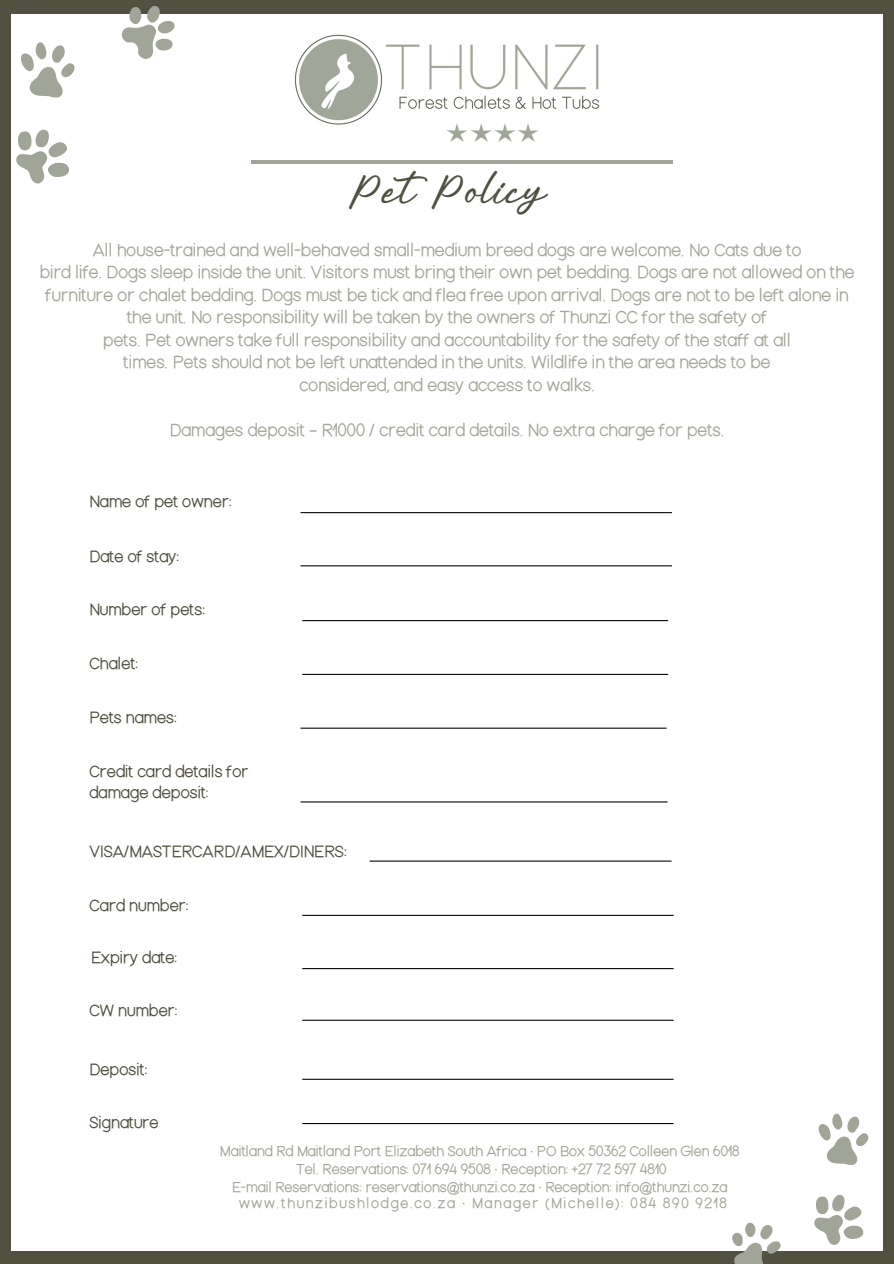
<style>
.page{position:relative;width:894px;height:1264px;background:#fff}
.page>*{position:absolute;margin:0;border:0;box-sizing:border-box;transform-origin:0 0}
.t1{font:31.5px "Alisha";color:#515041}
.t2{font:100 16.5px/22.5px "Nordica";color:#a0a597;text-align:center}
.t3{font:100 15.45px/21.5px "Nordica";color:#515041}
.t4{font:100 13.5px/18px "Nordica";color:#a0a597;text-align:center}
.t5{font:100 13.5px "Nordica";letter-spacing:.12em;color:#a0a597}
.s1{font-family:"Noto Sans Gurmukhi";font-weight:400}
.s2{font-family:"Liberation Serif";font-weight:400}
</style>
<div class="page">
<div style="left:0;top:0;width:893px;height:1263px;background:#515041"></div>
<div style="left:12px;top:14px;width:870px;height:1236px;background:#fff"></div>
<hr style="left:300px;top:512px;width:371px;height:1px;background:#000">
<hr style="left:300px;top:565px;width:371px;height:1px;background:#000">
<hr style="left:302px;top:620px;width:366px;height:1px;background:#000">
<hr style="left:302px;top:674px;width:366px;height:1px;background:#000">
<hr style="left:300px;top:727px;width:366px;height:1px;background:#000">
<hr style="left:300px;top:801px;width:367px;height:1px;background:#000">
<hr style="left:369px;top:860px;width:302px;height:1px;background:#000">
<hr style="left:302px;top:914px;width:371px;height:1px;background:#000">
<hr style="left:302px;top:968px;width:371px;height:1px;background:#000">
<hr style="left:302px;top:1019px;width:371px;height:1px;background:#000">
<hr style="left:302px;top:1078px;width:371px;height:1px;background:#000">
<hr style="left:302px;top:1122px;width:371px;height:2px;background:#000">
<svg style="left:814px;top:1195px;width:49px;height:49px"></svg>
<svg style="left:818px;top:1113px;width:51px;height:52px"></svg>
<svg style="left:731px;top:1222px;width:52px;height:41px"></svg>
<svg style="left:16px;top:129px;width:53px;height:54px"></svg>
<svg style="left:121px;top:6px;width:54px;height:53px"></svg>
<svg style="left:20px;top:42px;width:55px;height:56px"></svg>
<hr style="left:251px;top:160px;width:421px;height:4px;background:#a0a597">
<img style="left:295px;top:34px;width:305px;height:108px">
<h1 class="t1" style="left:347px;top:170px;width:201px">PetPolicy</h1>
<p class="t2" style="left:40px;top:240px;width:816px">All house-trained and well-behaved small-medium breed dogs are welcome. No Cats due to<br>bird life. Dogs sleep inside the unit. Visitors must bring their own pet bedding. Dogs are not allowed on the furniture or chalet bedding. Dogs must be tick and flea free upon arrival. Dogs are not to be left alone in the unit. No responsibility will be taken by the owners of Thunzi CC for the safety of<br>pets. Pet owners take full responsibility and accountability for the safety of the staff at all<br>times. Pets should not be left unattended in the units. Wildlife in the area needs to be<br>considered, and easy access to walks.</p>
<p class="t2" style="left:170px;top:420px;width:556px">Damages deposit <span class="s1">–</span> R1000 / credit card details. No extra charge for pets.</p>
<p class="t3" style="left:89px;top:492px;width:144px">Name of pet owner:</p>
<p class="t3" style="left:89px;top:546px;width:92px">Date of stay:</p>
<p class="t3" style="left:89px;top:600px;width:117px">Number of pets:</p>
<p class="t3" style="left:89px;top:654px;width:51px">Chalet:</p>
<p class="t3" style="left:89px;top:708px;width:89px">Pets names:</p>
<p class="t3" style="left:89px;top:761px;width:161px">Credit card details for damage deposit:</p>
<p class="t3" style="left:89px;top:842px;width:259px">VISA/MASTERCARD/AMEX/DINERS:</p>
<p class="t3" style="left:89px;top:895px;width:101px">Card number:</p>
<p class="t3" style="left:91px;top:948px;width:88px">Expiry date:</p>
<p class="t3" style="left:89px;top:1001px;width:90px">CW number:</p>
<p class="t3" style="left:89px;top:1060px;width:60px">Deposit:</p>
<p class="t3" style="left:89px;top:1112px;width:71px">Signature</p>
<p class="t4" style="left:220px;top:1143px;width:521px">Maitland Rd Maitland Port Elizabeth South Africa <span class="s2">∙</span> PO Box 50362 Colleen Glen 6018<br>Tel. Reservations: 071 694 9508 <span class="s2">∙</span> Reception: +27 72 597 4810<br>E-mail Reservations: reservations@thunzi.co.za <span class="s2">∙</span> Reception: info@thunzi.co.za</p>
<p class="t5" style="left:239px;top:1196px;width:489px">www.thunzibushlodge.co.za <span class="s2">∙</span> Manager (Michelle): 084 890 9218</p>
</div>
